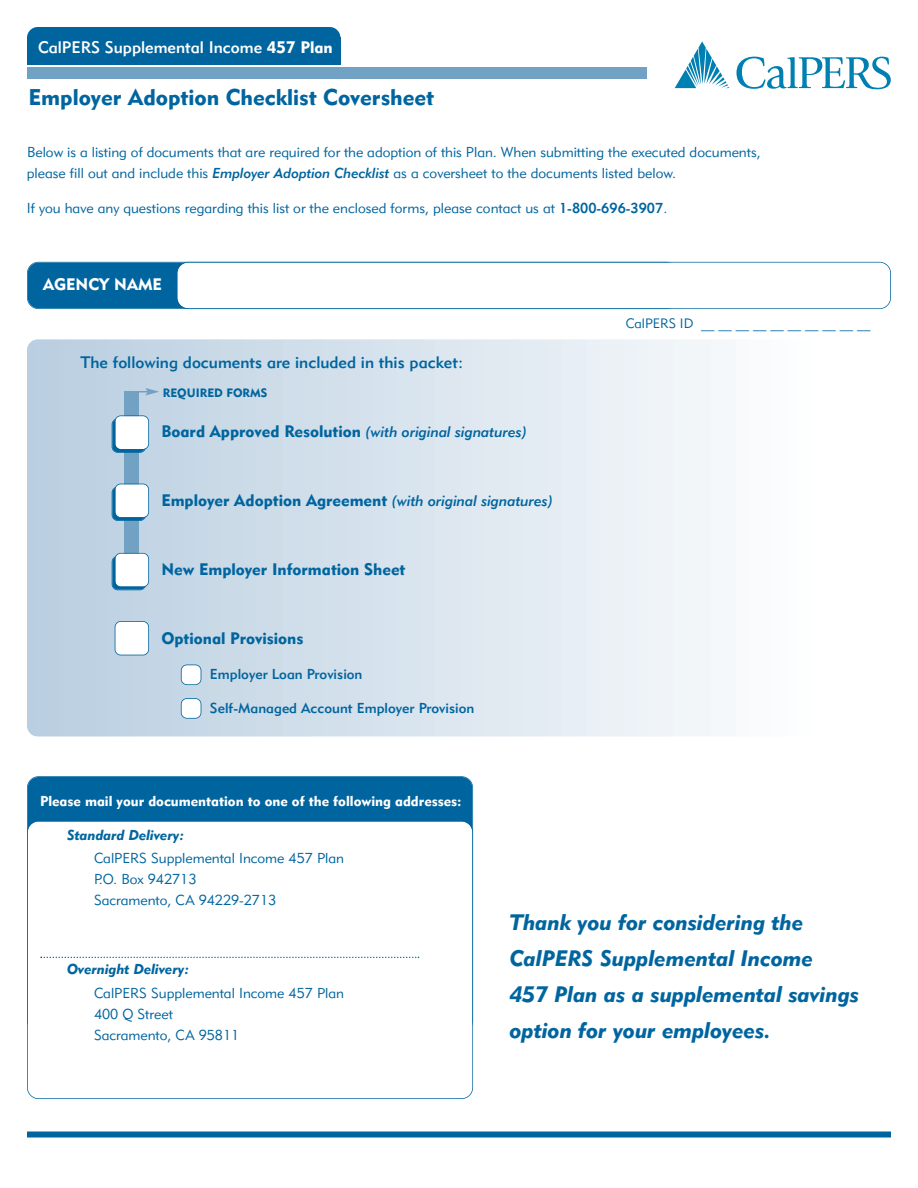
<style>
.page{position:relative;width:918px;height:1188px;background:#fff}
.page>*{position:absolute;margin:0;border:0;box-sizing:border-box;transform-origin:0 0}
.t1{font:22.5px "Geometric 415 BT Black A";color:#00659f}
.t2{font:22.2px "Geometric 415 BT Black Italic A";color:#00659f}
.t3{font:16.5px "Geometric 415 BT Black A";color:#00659f}
.t4{font:16.5px "Geometric 415 BT Medium A";color:#00659f}
.t5{font:16.5px "Geometric 415 BT Medium A";color:#fff}
.t6{font:16.5px "Geometric 415 BT Black A";color:#fff}
.t7{font:15px "Geometric 415 BT Medium Italic A";color:#00659f}
.t8{font:14.25px/21px "Geometric 415 BT Lite A";color:#00659f}
.t9{font:14.25px "Geometric 415 BT Medium A";color:#00659f}
.t10{font:14.25px "Geometric 415 BT Black A";color:#fff}
.t11{font:14.25px "Geometric 415 BT Black Italic A";color:#00659f}
.t12{font:13.5px "Geometric 415 BT Lite A";color:#00659f}
.t13{font:12px "Geometric 415 BT Black A";color:#00659f}
.s1{font-family:"Geometric 415 BT Black A"}
.s2{font-family:"Geometric 415 BT Medium Italic A"}
.s3{font-family:"Geometric 415 BT Medium A"}
.s4{font-family:"Geometric 415 BT Black A";font-size:16.5px}
.s5{font-family:"Geometric 415 BT Medium Italic A";font-size:15px}
</style>
<div class="page">
<img style="left:27px;top:339px;width:697px;height:397px">
<div style="left:27px;top:67px;width:731px;height:12px;background:#72a2c3"></div>
<div style="left:647px;top:41px;width:248px;height:56px;background:#fff"></div>
<div style="left:27px;top:1132px;width:864px;height:6px;background:#00659f"></div>
<div style="left:115px;top:622px;width:33px;height:33px;background:#fff;border-radius:5px"></div>
<div style="left:182px;top:665px;width:19px;height:19px;background:#fff;border-radius:5px"></div>
<div style="left:182px;top:699px;width:19px;height:19px;background:#fff;border-radius:5px"></div>
<div style="left:27px;top:27px;width:313px;height:38px;background:#00659f;border-radius:11px"></div>
<div style="left:27px;top:37px;width:313px;height:28px;background:#00659f"></div>
<svg style="left:675px;top:41px;width:54px;height:47px"></svg>
<svg style="left:736px;top:57px;width:155px;height:33px"></svg>
<div style="left:28px;top:263px;width:649px;height:45px;background:#00659f;border-radius:11px"></div>
<div style="left:27px;top:262px;width:651px;height:47px;border:2px solid #00659f;border-radius:12px"></div>
<div style="left:177px;top:263px;width:713px;height:45px;background:#fff;border-radius:11px"></div>
<div style="left:177px;top:262px;width:714px;height:47px;border:2px solid #00659f;border-radius:12px"></div>
<div style="left:124px;top:391px;width:15px;height:187px;background:#72a2c3"></div>
<div style="left:112px;top:487px;width:33px;height:33px;background:#00659f;border-radius:5px"></div>
<div style="left:112px;top:487px;width:34px;height:34px;border:2px solid #00659f;border-radius:6px"></div>
<div style="left:112px;top:557px;width:33px;height:33px;background:#00659f;border-radius:5px"></div>
<div style="left:112px;top:556px;width:34px;height:34px;border:2px solid #00659f;border-radius:6px"></div>
<div style="left:112px;top:419px;width:33px;height:33px;background:#00659f;border-radius:5px"></div>
<div style="left:112px;top:418px;width:34px;height:35px;border:2px solid #00659f;border-radius:6px"></div>
<div style="left:115px;top:484px;width:33px;height:33px;background:#fff;border-radius:5px"></div>
<div style="left:115px;top:484px;width:34px;height:34px;border:2px solid #00659f;border-radius:6px"></div>
<div style="left:115px;top:554px;width:33px;height:33px;background:#fff;border-radius:5px"></div>
<div style="left:115px;top:553px;width:34px;height:34px;border:2px solid #00659f;border-radius:6px"></div>
<div style="left:115px;top:416px;width:33px;height:33px;background:#fff;border-radius:5px"></div>
<div style="left:115px;top:415px;width:34px;height:35px;border:2px solid #00659f;border-radius:6px"></div>
<svg style="left:125px;top:388px;width:34px;height:7px"></svg>
<div style="left:115px;top:621px;width:34px;height:34px;border:2px solid #00659f;border-radius:6px"></div>
<div style="left:181px;top:665px;width:20px;height:20px;border:2px solid #00659f;border-radius:6px"></div>
<div style="left:181px;top:698px;width:20px;height:21px;border:2px solid #00659f;border-radius:6px"></div>
<div style="left:28px;top:777px;width:444px;height:255px;background:#00659f;border-radius:11px"></div>
<div style="left:28px;top:821px;width:444px;height:277px;background:#fff;border-radius:11px"></div>
<div style="left:27px;top:821px;width:446px;height:278px;border:2px solid #00659f;border-radius:12px"></div>
<svg style="left:41px;top:957px;width:378px;height:1px"></svg>
<h1 class="t5" style="left:38px;top:41px;width:296px">CalPERS Supplemental Income <span class="s1">57 Plan</span></h1>
<h2 class="t1" style="left:28px;top:89px;width:407px">Employer Adoption Checklist Coversheet</h2>
<p class="t8" style="left:27px;top:143px;width:735px">Below is a listing of documents that are required for the adoption of this Plan. When submitting the executed documents, please fill out and include this <span class="s2">Employer Adoption hecklist</span> as a coversheet to the documents listed below.</p>
<p class="t8" style="left:27px;top:199px;width:642px">If you have any questions regarding this list or the enclosed forms, please contact us at <span class="s3">1- 00-696-3907</span>.</p>
<p class="t6" style="left:43px;top:279px;width:120px">AGENCY NAME</p>
<p class="t4" style="left:80px;top:356px;width:384px">The following documents are included in this packet:</p>
<p class="t13" style="left:163px;top:388px;width:106px">REQUIRED FORMS</p>
<p class="t7" style="left:161px;top:427px;width:367px"><span class="s4">Board Approved Resolution</span> (with original signatures)</p>
<p class="t3" style="left:161px;top:494px;width:393px">Employer Adoption Agreement <span class="s5">(with original signatures)</span></p>
<p class="t3" style="left:161px;top:563px;width:246px">New Employer Information Sheet</p>
<p class="t3" style="left:161px;top:632px;width:144px">Optional Provisions</p>
<p class="t9" style="left:210px;top:669px;width:154px">Employer Loan Provision</p>
<p class="t9" style="left:210px;top:703px;width:266px">Self-Managed Account Employer Provision</p>
<p class="t10" style="left:40px;top:796px;width:423px">Please mail your documentation to one of the following addresses:</p>
<p class="t11" style="left:67px;top:830px;width:119px">Standard Delivery:</p>
<p class="t8" style="left:94px;top:849px;width:252px">CalPERS Supplemental Income 457 Plan<br>P.O. Box 94 713<br>Sacramento, CA 94 9- 713</p>
<p class="t12" style="left:626px;top:318px;width:246px">CalPERS ID __ __ __ __ __ __ __ __ __ __</p>
<p class="t11" style="left:67px;top:964px;width:124px">Overnight Delivery:</p>
<p class="t8" style="left:94px;top:984px;width:252px">CalPERS Supplemental Income 457 Plan<br>400 Q Street<br>Sacramento, CA 95811</p>
<p class="t2" style="left:510px;top:914px;width:295px">Thank you for considering the</p>
<p class="t2" style="left:524px;top:950px;width:291px">alPERS Supplemental Income</p>
<p class="t2" style="left:510px;top:986px;width:351px">457 Plan as a supplemental savings</p>
<p class="t2" style="left:510px;top:1023px;width:263px">option for your employees.</p>
</div>
